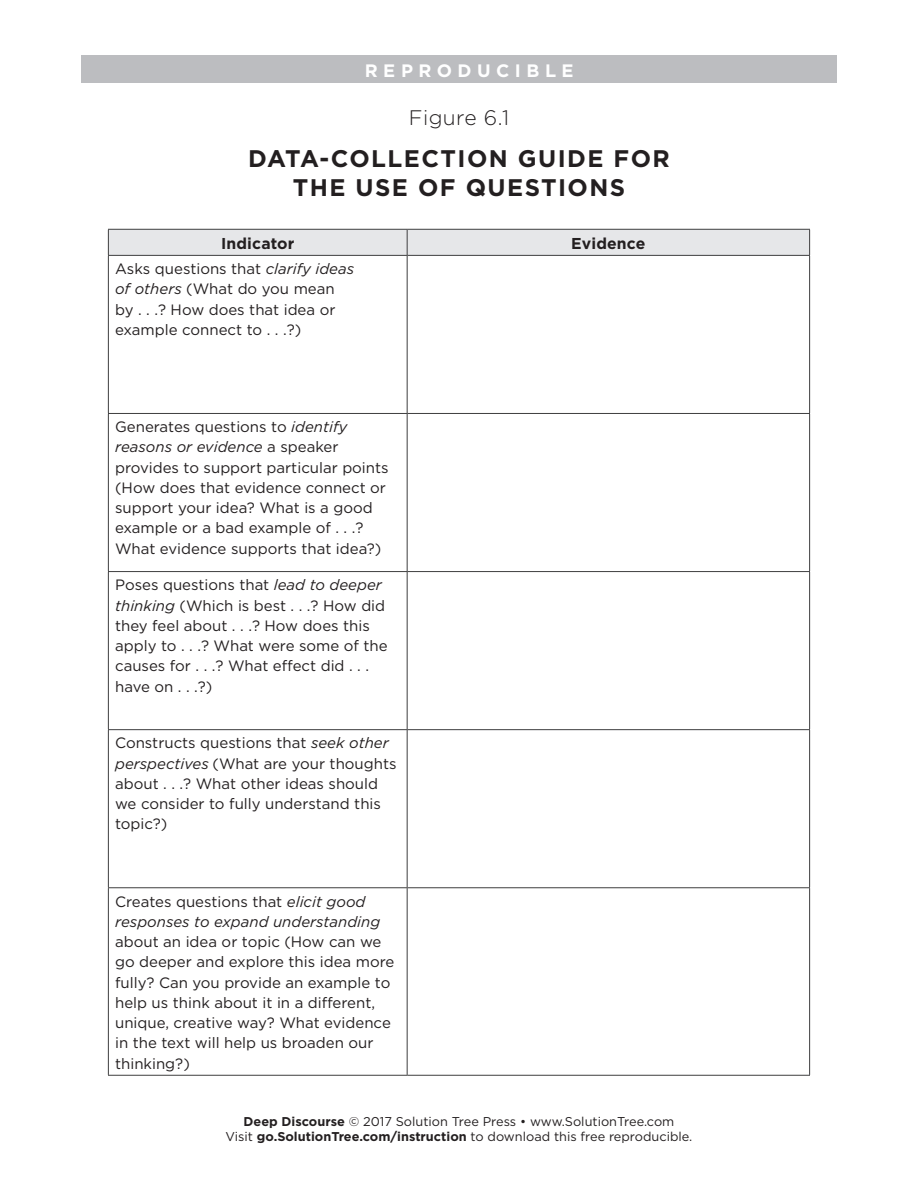
<style>
.page{position:relative;width:918px;height:1188px;background:#fff}
.page>*{position:absolute;margin:0;border:0;box-sizing:border-box;transform-origin:0 0}
.repro_title{font:700 24px/28.8px "Gotham";letter-spacing:.06em;color:#231f20;text-align:center}
.repro_chap_number{font:300 21px "Gotham";letter-spacing:.02em;color:#231f20}
.t1{font:700 18px "Gotham";letter-spacing:.305em;color:#fff}
.repro_table_column_h{font:700 15.75px "Gotham";letter-spacing:.01em;color:#231f20}
.repro_table_text{font:15px/20.2px "Gotham";color:#231f20}
.t2{font:12.75px/15.3px "Gotham";color:#231f20;text-align:center}
.s1{font-style:italic}
.s2{font-weight:700}
</style>
<div class="page">
<div style="left:81px;top:56px;width:756px;height:27px;background:#bcbdc0"></div>
<hr style="left:407px;top:256px;width:1px;height:157px;background:#3e3e3f">
<hr style="left:108px;top:413px;width:299px;height:1px;background:#3e3e3f">
<hr style="left:407px;top:413px;width:403px;height:1px;background:#3e3e3f">
<hr style="left:407px;top:414px;width:1px;height:157px;background:#3e3e3f">
<hr style="left:108px;top:571px;width:299px;height:1px;background:#3e3e3f">
<hr style="left:407px;top:571px;width:403px;height:1px;background:#3e3e3f">
<hr style="left:407px;top:572px;width:1px;height:157px;background:#3e3e3f">
<hr style="left:108px;top:729px;width:299px;height:1px;background:#3e3e3f">
<hr style="left:407px;top:729px;width:403px;height:1px;background:#3e3e3f">
<hr style="left:407px;top:730px;width:1px;height:157px;background:#3e3e3f">
<hr style="left:108px;top:887px;width:299px;height:1px;background:#3e3e3f">
<hr style="left:407px;top:887px;width:403px;height:1px;background:#3e3e3f">
<hr style="left:407px;top:888px;width:1px;height:187px;background:#3e3e3f">
<hr style="left:108px;top:256px;width:1px;height:157px;background:#3e3e3f">
<hr style="left:809px;top:256px;width:1px;height:157px;background:#3e3e3f">
<hr style="left:108px;top:414px;width:1px;height:157px;background:#3e3e3f">
<hr style="left:809px;top:414px;width:1px;height:157px;background:#3e3e3f">
<hr style="left:108px;top:572px;width:1px;height:157px;background:#3e3e3f">
<hr style="left:809px;top:572px;width:1px;height:157px;background:#3e3e3f">
<hr style="left:108px;top:730px;width:1px;height:157px;background:#3e3e3f">
<hr style="left:809px;top:730px;width:1px;height:157px;background:#3e3e3f">
<hr style="left:108px;top:888px;width:1px;height:187px;background:#3e3e3f">
<hr style="left:809px;top:888px;width:1px;height:187px;background:#3e3e3f">
<hr style="left:108px;top:1075px;width:299px;height:1px;background:#3e3e3f">
<hr style="left:407px;top:1075px;width:403px;height:1px;background:#3e3e3f">
<svg style="left:108px;top:229px;width:702px;height:26px;background:#dfe0e2"></svg>
<hr style="left:108px;top:255px;width:299px;height:1px;background:#3e3e3f">
<hr style="left:407px;top:255px;width:403px;height:1px;background:#3e3e3f">
<p class="t1" style="left:365px;top:58px;width:210px">REPRODUCIBLE</p>
<p class="repro_chap_number" style="left:409px;top:104px;width:102px">Figure 6.1</p>
<p class="repro_title" style="left:248px;top:144px;width:423px">DATA-COLLECTION GUIDE FOR<br>THE USE OF QUESTIONS</p>
<p class="repro_table_column_h" style="left:221px;top:233px;width:75px">Indicator</p>
<p class="repro_table_column_h" style="left:571px;top:233px;width:76px">Evidence</p>
<p class="repro_table_text" style="left:115px;top:258px;width:241px">Asks questions that <span class="s1">clarify ideas of others</span> (What do you mean by . . .? How does that idea or example connect to . . .?)</p>
<p class="repro_table_text" style="left:115px;top:416px;width:275px">Generates questions to <span class="s1">identify reasons or evidence</span> a speaker provides to support particular points (How does that evidence connect or support your idea? What is a good example or a bad example of . . .?<br>What evidence supports that idea?)</p>
<p class="repro_table_text" style="left:115px;top:575px;width:274px">Poses questions that <span class="s1">lead to deeper thinking</span> (Which is best . . .? How did they feel about . . .? How does this apply to . . .? What were some of the causes for . . .? What effect did . . . have on . . .?)</p>
<p class="repro_table_text" style="left:115px;top:733px;width:283px">Constructs questions that <span class="s1">seek other perspectives</span> (What are your thoughts about . . .? What other ideas should we consider to fully understand this topic?)</p>
<p class="repro_table_text" style="left:115px;top:891px;width:281px">Creates questions that <span class="s1">elicit good responses to expand understanding </span>about an idea or topic (How can we go deeper and explore this idea more fully? Can you provide an example to help us think about it in a different, unique, creative way? What evidence in the text will help us broaden our thinking?)</p>
<p class="t2" style="left:226px;top:1113px;width:468px"><span class="s2">Deep Discourse</span> © 2017 Solution Tree Press • www.SolutionTree.com<br>Visit <span class="s2">go.SolutionTree.com/instruction</span> to download this free reproducible.</p>
</div>
